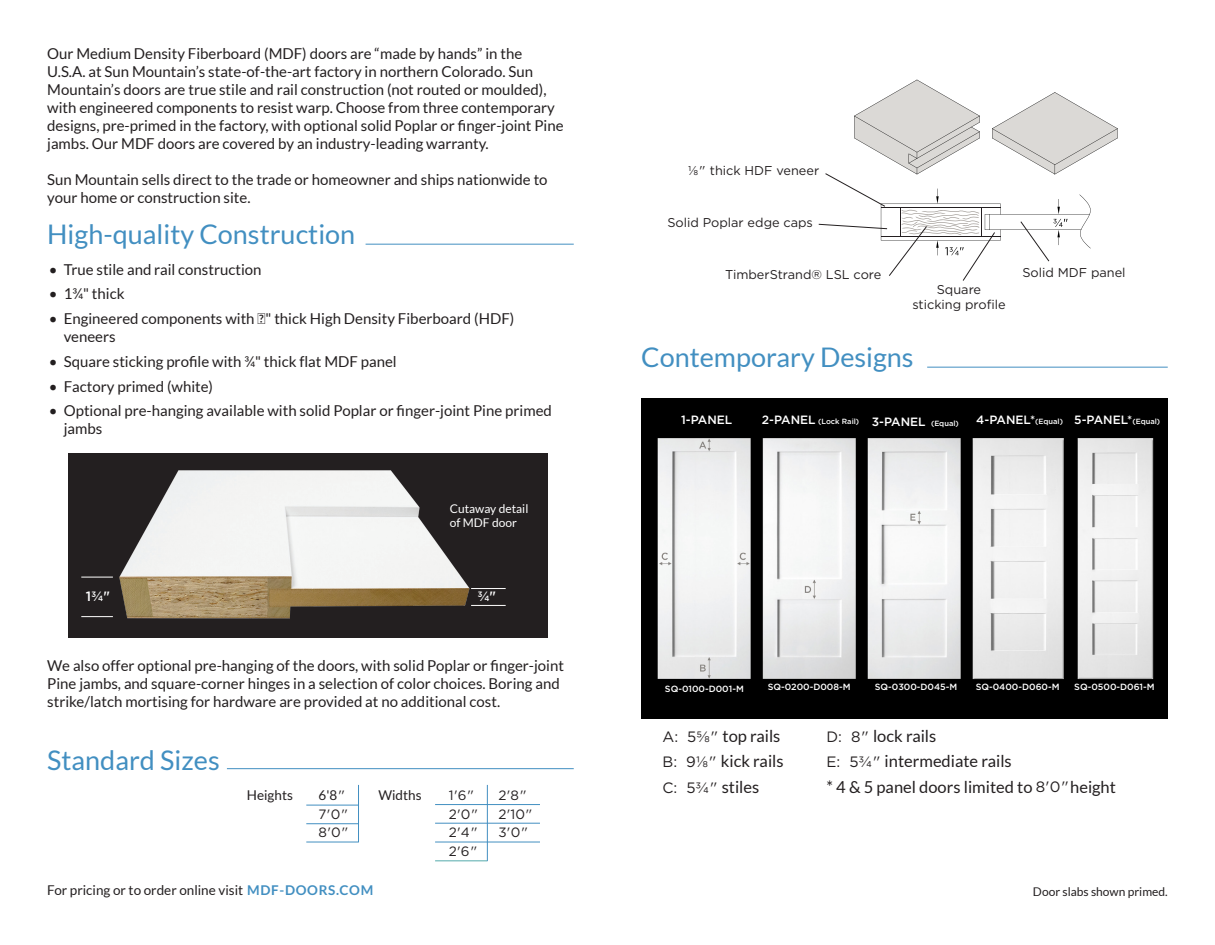
<style>
.page{position:relative;width:1215px;height:945px;background:#fff}
.page>*{position:absolute;margin:0;border:0;box-sizing:border-box;transform-origin:0 0}
.t1{font:27px "Lato";color:#428fc1}
.t2{font:16.5px "Lato";color:#231f20}
.t3{font:15px/18px "Lato";color:#231f20}
.t4{font:13.5px "Lato";color:#231f20}
.t5{font:13.5px "Gotham";color:#231f20}
.t6{font:500 13.5px "Gotham";color:#fff}
.t7{font:12.75px "Gotham";color:#231f20}
.t8{font:500 12px "Gotham";color:#fff}
.t9{font:12px/14.4px "Lato";color:#fff}
.t10{font:12px "Lato";color:#231f20}
.t11{font:500 9px "Gotham";color:#fff}
.t12{font:500 7.5px "Gotham";color:#fff}
.s1{font-family:"Gotham"}
.s2{font-weight:700;color:#428fc1}
.s3{font-size:12px}
.s4{font-size:7.5px}
.s5{font-family:"Gotham";font-size:15px}
</style>
<div class="page">
<div style="left:68px;top:454px;width:480px;height:184px;background:#231f20"></div>
<img style="left:641px;top:398px;width:527px;height:320px">
<hr style="left:358px;top:785px;width:1px;height:57px;background:#428fc1">
<hr style="left:306px;top:805px;width:52px;height:1px;background:#428fc1">
<hr style="left:306px;top:823px;width:52px;height:1px;background:#428fc1">
<hr style="left:306px;top:842px;width:52px;height:1px;background:#428fc1">
<hr style="left:366px;top:244px;width:208px;height:1px;background:#428fc1">
<hr style="left:927px;top:367px;width:241px;height:1px;background:#428fc1">
<hr style="left:227px;top:768px;width:347px;height:1px;background:#428fc1">
<hr style="left:487px;top:785px;width:1px;height:76px;background:#428fc1">
<hr style="left:435px;top:804px;width:105px;height:1px;background:#428fc1">
<hr style="left:435px;top:823px;width:105px;height:1px;background:#428fc1">
<hr style="left:435px;top:842px;width:105px;height:1px;background:#428fc1">
<hr style="left:435px;top:860px;width:52px;height:1px;background:#53aaab">
<hr style="left:81px;top:577px;width:32px;height:1px;background:#fff">
<hr style="left:471px;top:588px;width:35px;height:1px;background:#fff">
<hr style="left:81px;top:616px;width:32px;height:1px;background:#fff">
<hr style="left:471px;top:605px;width:35px;height:1px;background:#fff">
<img style="left:119px;top:470px;width:353px;height:149px">
<svg style="left:818px;top:80px;width:300px;height:201px"></svg>
<p class="t3" style="left:47px;top:45px;width:518px">Our Medium Density Fiberboard (MDF) doors are “made by hands” in the U.S.A. at Sun Mountain’s state-of-the-art factory in northern Colorado. Sun Mountain’s doors are true stile and rail construction (not routed or moulded), with engineered components to resist warp. Choose from three contemporary designs, pre-primed in the factory, with optional solid Poplar or finger-joint Pine jambs. Our MDF doors are covered by an industry-leading warranty.</p>
<p class="t3" style="left:47px;top:171px;width:502px">Sun Mountain sells direct to the trade or homeowner and ships nationwide to your home or construction site.</p>
<p class="t1" style="left:47px;top:219px;width:310px">High-quality Construction</p>
<p class="t3" style="left:49px;top:260px;width:214px">• True stile and rail construction</p>
<p class="t3" style="left:49px;top:285px;width:77px">• 1¾" thick</p>
<p class="t3" style="left:64px;top:310px;width:452px;text-indent:-15px">• Engineered components with ⅛" thick High Density Fiberboard (HDF) veneers</p>
<p class="t3" style="left:49px;top:352px;width:350px">• Square sticking profile with ¾" thick flat MDF panel</p>
<p class="t3" style="left:49px;top:377px;width:166px">• Factory primed (white)</p>
<p class="t3" style="left:64px;top:402px;width:490px;text-indent:-15px">• Optional pre-hanging available with solid Poplar or finger-joint Pine primed jambs</p>
<p class="t9" style="left:450px;top:501px;width:80px">Cutaway detail of MDF door</p>
<p class="t6" style="left:86px;top:587px;width:26px">1¾"</p>
<p class="t6" style="left:477px;top:588px;width:20px">¾"</p>
<p class="t3" style="left:47px;top:656px;width:518px">We also offer optional pre-hanging of the doors, with solid Poplar or finger-joint<br>Pine jambs, and square-corner hinges in a selection of color choices. Boring and strike/latch mortising for hardware are provided at no additional cost.</p>
<p class="t1" style="left:47px;top:746px;width:174px">Standard Sizes</p>
<p class="t4" style="left:247px;top:788px;width:48px">Heights</p>
<p class="t4" style="left:319px;top:788px;width:28px">6'8<span class="s1">"</span></p>
<p class="t5" style="left:319px;top:806px;width:31px">7'0"</p>
<p class="t5" style="left:319px;top:824px;width:32px">8'0"</p>
<p class="t4" style="left:378px;top:788px;width:45px">Widths</p>
<p class="t4" style="left:47px;top:883px;width:327px">For pricing or to order online visit <span class="s2">MDF-DOORS.COM</span></p>
<p class="t5" style="left:449px;top:787px;width:27px">1'6"</p>
<p class="t5" style="left:449px;top:806px;width:31px">2'0"</p>
<p class="t5" style="left:449px;top:824px;width:31px">2'4"</p>
<p class="t5" style="left:449px;top:842px;width:30px">2'6"</p>
<p class="t5" style="left:498px;top:787px;width:30px">2'8"</p>
<p class="t5" style="left:498px;top:806px;width:36px">2'10"</p>
<p class="t5" style="left:498px;top:824px;width:32px">3'0"</p>
<p class="t7" style="left:688px;top:163px;width:133px">⅛" thick HDF veneer</p>
<p class="t7" style="left:667px;top:214px;width:147px">Solid Poplar edge caps</p>
<p class="t7" style="left:725px;top:266px;width:158px">TimberStrand® LSL core</p>
<p class="t7" style="left:937px;top:281px;width:46px">Square</p>
<p class="t7" style="left:912px;top:297px;width:95px">sticking profile</p>
<p class="t1" style="left:641px;top:342px;width:274px">Contemporary Designs</p>
<p class="t7" style="left:1022px;top:264px;width:105px">Solid MDF panel</p>
<p class="t8" style="left:681px;top:412px;width:53px">1-PANEL</p>
<p class="t12" style="left:762px;top:417px;width:99px"><span class="s3">2-PANEL</span> (Lock Rail)</p>
<p class="t8" style="left:872px;top:414px;width:89px">3-PANEL <span class="s4">(Equal)</span></p>
<p class="t8" style="left:976px;top:412px;width:88px">4-PANEL*<span class="s4">(Equal)</span></p>
<p class="t8" style="left:1074px;top:412px;width:87px">5-PANEL*<span class="s4">(Equal)</span></p>
<p class="t11" style="left:665px;top:683px;width:80px">SQ-0100-D001-M</p>
<p class="t11" style="left:768px;top:681px;width:84px">SQ-0200-D008-M</p>
<p class="t11" style="left:875px;top:681px;width:84px">SQ-0300-D045-M</p>
<p class="t11" style="left:976px;top:681px;width:85px">SQ-0400-D060-M</p>
<p class="t11" style="left:1074px;top:681px;width:82px">SQ-0500-D061-M</p>
<p class="t2" style="left:663px;top:727px;width:119px"><span class="s5">A: 5⅝"</span> top rails</p>
<p class="t2" style="left:663px;top:752px;width:123px"><span class="s5">B: 9⅛"</span> kick rails</p>
<p class="t2" style="left:663px;top:777px;width:98px"><span class="s5">C: 5¾"</span> stiles</p>
<p class="t2" style="left:826px;top:727px;width:111px"><span class="s5">D: 8"</span> lock rails</p>
<p class="t2" style="left:826px;top:752px;width:187px"><span class="s5">E: 5¾"</span> intermediate rails</p>
<p class="t2" style="left:826px;top:777px;width:291px">* 4 &amp; 5 panel doors limited to <span class="s5">8'0"</span>height</p>
<p class="t10" style="left:1033px;top:885px;width:136px">Door slabs shown primed.</p>
</div>
